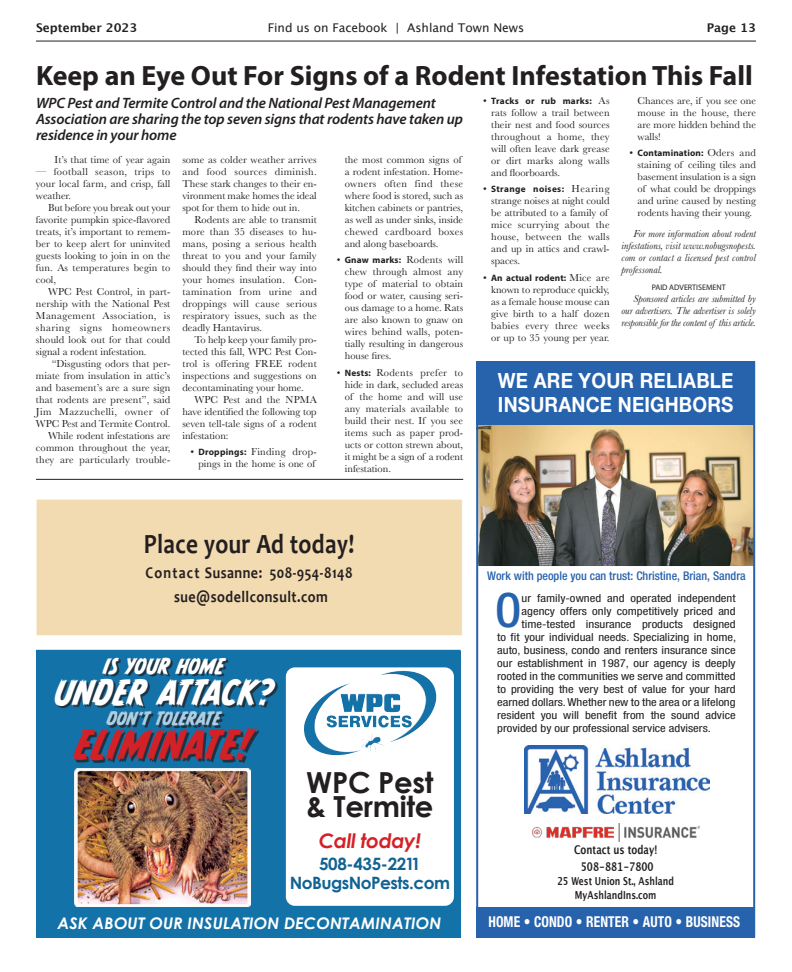
<style>
.page{position:relative;width:792px;height:972px;background:#fff}
.page>*{position:absolute;margin:0;border:0;box-sizing:border-box;transform-origin:0 0}
.t1{font:500 condensed 47.4px "Helvetica Neue";color:#2762ad}
.t2{font:37px "CC Monster Mash";letter-spacing:.02em;color:#d32127}
.t3{font:32px "CC Monster Mash";letter-spacing:.02em;color:#fff}
.t4{font:700 29px/24px "Century Gothic";letter-spacing:-.01em;color:#231f20}
.t5{font:700 28px "Myriad Pro";color:#231f20}
.t6{font:700 28px "Candara";letter-spacing:.015em;color:#231f20;scale:.83 1}
.t7{font:700 21px/24px "Helvetica Neue";letter-spacing:.01em;color:#fff;scale:.9 1}
.t8{font:italic 700 20px "Century Gothic";letter-spacing:-.02em;color:#d32127}
.t9{font:20px "CC Monster Mash";color:#fff}
.t10{font:700 17px/19px "Century Gothic";letter-spacing:-.03em;color:#116393;text-align:center}
.t11{font:17px "CC Monster Mash";color:#accee3}
.t12{font:700 16.3px/24.5px "Candara";letter-spacing:.035em;color:#231f20;text-align:center;scale:.86 1}
.t13{font:italic 700 16px "Century Gothic";letter-spacing:.01em;color:#fff}
.t14{font:italic 600 15px/16px "Myriad Pro";letter-spacing:-.01em;color:#231f20}
.t15{font:700 condensed 15px "Helvetica Neue";letter-spacing:.01em;color:#fff;scale:.9 1}
.t16{font:500 condensed 12px "Helvetica Neue";color:#2762ad}
.t17{font:12px "Lucida Grande";color:#231f20}
.t18{font:700 12px/17.6px "Lucida Grande";color:#231f20;text-align:center;scale:.77 1}
.t19{font:700 12px "Lucida Grande";color:#231f20}
.t20{font:condensed 11px "Helvetica Neue";color:#231f20;scale:1.15 1}
.t21{font:700 11px/14px "Lucida Grande";color:#231f20;text-align:center;scale:.77 1}
.t22{font:10.5px/12px "Baskerville";letter-spacing:.005em;color:#231f20;text-align:justify}
.t23{font:italic 10.5px/12px "Baskerville";letter-spacing:-.01em;color:#231f20;text-align:justify}
.t24{font:700 9.2px "Myriad Pro";letter-spacing:.02em;color:#231f20}
.t25{font:700 9.2px "Myriad Pro";letter-spacing:.04em;color:#231f20}
.t26{font:8px "Myriad Pro";color:#231f20}
.s1{font-family:"Baskerville";font-weight:400;font-size:10.5px}
.s2{font-family:"Myriad Pro";font-weight:700;font-size:9.2px}
</style>
<div class="page">
<hr style="left:36px;top:41px;width:720px;height:1px;background:#231f20">
<div style="left:36px;top:651px;width:425px;height:287px;background:#1372a8"></div>
<div style="left:286px;top:667px;width:168px;height:239px;background:#fff;border-radius:9px"></div>
<div style="left:36px;top:650px;width:425px;height:288px;border:2px solid #1372a8"></div>
<img style="left:304px;top:671px;width:133px;height:85px">
<div style="left:57px;top:660px;width:220px;height:103px;background:#231f20;opacity:.75"></div>
<img style="left:75px;top:768px;width:175px;height:138px">
<div style="left:36px;top:910px;width:424px;height:28px;background:#1372a8"></div>
<img style="left:479px;top:425px;width:273px;height:141px">
<img style="left:524px;top:746px;width:185px;height:68px">
<div style="left:476px;top:361px;width:279px;height:64px;background:#2762ad"></div>
<div style="left:476px;top:907px;width:279px;height:30px;background:#2762ad"></div>
<img style="left:532px;top:824px;width:167px;height:17px">
<hr style="left:36px;top:479px;width:427px;height:1px;background:#231f20">
<div style="left:36px;top:499px;width:426px;height:137px;background:#f2dab1"></div>
<div style="left:36px;top:499px;width:426px;height:137px;border:1px solid #fff"></div>
<p class="t19" style="left:36px;top:18px;width:103px">September 2023</p>
<p class="t17" style="left:268px;top:20px;width:258px">Find us on Facebook | Ashland Town News</p>
<p class="t19" style="left:707px;top:18px;width:51px">Page 13</p>
<h3 class="t5" style="left:36px;top:57px;width:718px">Keep an Eye Out For Signs of a Rodent Infestation This Fall</h3>
<h3 class="t14" style="left:36px;top:95px;width:428px">WPC Pest and Termite Control and the National Pest Management<br>Association are sharing the top seven signs that rodents have taken up residence in your home</h3>
<p class="t22" style="left:55px;top:153px;width:117px">It’s that time of year again</p>
<p class="t22" style="left:36px;top:165px;width:136px">— football season, trips to your local farm, and crisp, fall weather.</p>
<p class="t22" style="left:36px;top:201px;width:136px;text-indent:12px">But before you break out your favorite pumpkin spice-flavored treats, it’s important to remem&shy;ber to keep alert for uninvited guests looking to join in on the fun. As temperatures begin to cool,</p>
<p class="t22" style="left:36px;top:285px;width:136px;text-indent:12px">WPC Pest Control, in part&shy;nership with the National Pest Management Association, is sharing signs homeowners should look out for that could signal a rodent infestation.</p>
<p class="t22" style="left:36px;top:358px;width:136px;text-align:right">“Disgusting odors that per&shy;miate from insulation in attic’s and basement’s are a sure sign that rodents are present”, said<br>Jim Mazzuchelli, owner of<br>WPC Pest and Termite Control.<br>While rodent infestations are common throughout the year, they are particularly trouble-</p>
<p class="t22" style="left:638px;top:95px;width:120px">Chances are, if you see one mouse in the house, there are more hidden behind the walls!</p>
<p class="t24" style="left:630px;top:147px;width:128px"><span class="s1">•</span> Contamination: <span class="s1">Oders and</span></p>
<p class="t22" style="left:638px;top:159px;width:120px">staining of ceiling tiles and basement insulation is a sign of what could be droppings and urine caused by nesting rodents having their young.</p>
<p class="t23" style="left:622px;top:228px;width:136px;text-indent:12px">For more information about rodent infestations, visit www.nobugsnopests. com or contact a licensed pest control professonal.</p>
<p class="t26" style="left:652px;top:283px;width:75px">PAID ADVERTISEMENT</p>
<p class="t23" style="left:622px;top:293px;width:136px;text-indent:12px">Sponsored articles are submitted by our advertisers. The advertiser is solely responsible for the content of this article.</p>
<p class="t24" style="left:483px;top:95px;width:128px"><span class="s1">•</span> Tracks or rub marks: <span class="s1">As</span></p>
<p class="t22" style="left:491px;top:107px;width:120px">rats follow a trail between their nest and food sources throughout a home, they will often leave dark grease or dirt marks along walls and floorboards.</p>
<p class="t25" style="left:483px;top:183px;width:128px"><span class="s1">•</span> Strange noises: <span class="s1">Hearing</span></p>
<p class="t22" style="left:491px;top:195px;width:120px;text-align:left">strange noises at night could be attributed to a family of mice scurrying about the house, between the walls and up in attics and crawl&shy;spaces.</p>
<p class="t24" style="left:483px;top:272px;width:128px"><span class="s1">•</span> An actual rodent: <span class="s1">Mice are</span></p>
<p class="t22" style="left:491px;top:284px;width:120px">known to reproduce quickly, as a female house mouse can give birth to a half dozen babies every three weeks or up to 35 young per year.</p>
<p class="t22" style="left:345px;top:153px;width:120px;text-align:left">the most common signs of a rodent infestation. Home&shy;owners often find these where food is stored, such as kitchen cabinets or pantries, as well as under sinks, inside chewed cardboard boxes and along baseboards.</p>
<p class="t22" style="left:345px;top:254px;width:120px;text-indent:-8px">• <span class="s2">Gnaw marks:</span> Rodents will chew through almost any type of material to obtain food or water, causing seri&shy;ous damage to a home. Rats are also known to gnaw on wires behind walls, poten&shy;tially resulting in dangerous house fires.</p>
<p class="t22" style="left:345px;top:366px;width:120px;text-indent:-8px">• <span class="s2">Nests:</span> Rodents prefer to hide in dark, secluded areas of the home and will use any materials available to build their nest. If you see items such as paper prod&shy;ucts or cotton strewn about, it might be a sign of a rodent infestation.</p>
<p class="t22" style="left:182px;top:154px;width:136px">some as colder weather arrives and food sources diminish.<br>These stark changes to their en&shy;vironment make homes the ideal spot for them to hide out in.</p>
<p class="t22" style="left:182px;top:214px;width:136px;text-indent:12px">Rodents are able to transmit more than 35 diseases to hu&shy;mans, posing a serious health threat to you and your family should they find their way into your homes insulation. Con&shy;tamination from urine and droppings will cause serious respiratory issues, such as the deadly Hantavirus.</p>
<p class="t22" style="left:182px;top:334px;width:136px;text-indent:12px">To help keep your family pro&shy;tected this fall, WPC Pest Con&shy;trol is offering FREE rodent inspections and suggestions on decontaminating your home.</p>
<p class="t22" style="left:182px;top:394px;width:136px;text-indent:12px">WPC Pest and the NPMA have identified the following top seven tell-tale signs of a rodent infestation:</p>
<p class="t22" style="left:190px;top:446px;width:128px;text-align:right">• <span class="s2">Droppings:</span> Finding drop&shy;pings in the home is one of</p>
<h3 class="t7" style="left:498px;top:368px;width:263px">WE ARE YOUR RELIABLE<br>INSURANCE NEIGHBORS</h3>
<h3 class="t6" style="left:144px;top:526px;width:255px">Place your Ad today!</h3>
<h3 class="t12" style="left:146px;top:560px;width:242px">Contact Susanne: 508-954-8148 sue@sodellconsult.com</h3>
<h3 class="t9" style="left:103px;top:655px;width:122px">IS YOUR HOME</h3>
<h3 class="t3" style="left:54px;top:675px;width:221px">UNDER ATTACK?</h3>
<h3 class="t11" style="left:107px;top:709px;width:115px">DON’T TOLERATE</h3>
<h2 class="t2" style="left:75px;top:725px;width:179px">ELIMINATE!</h2>
<h3 class="t4" style="left:306px;top:770px;width:129px">WPC Pest &amp; Termite</h3>
<h3 class="t8" style="left:319px;top:828px;width:104px">Call today!</h3>
<h3 class="t10" style="left:290px;top:854px;width:162px">508-435-2211<br>NoBugsNoPests.com</h3>
<h3 class="t13" style="left:57px;top:913px;width:385px">ASK ABOUT OUR INSULATION DECONTAMINATION</h3>
<p class="t16" style="left:487px;top:569px;width:260px">Work with people you can trust: Christine, Brian, Sandra</p>
<h1 class="t1" style="left:495px;top:582px;width:28px">O</h1>
<p class="t20" style="left:522px;top:592px;width:188px">ur family-owned and operated independent</p>
<p class="t20" style="left:522px;top:605px;width:188px">agency offers only competitively priced and</p>
<p class="t20" style="left:522px;top:618px;width:188px">time-tested insurance products designed</p>
<p class="t20" style="left:497px;top:631px;width:209px">to fit your individual needs. Specializing in home,</p>
<p class="t20" style="left:497px;top:644px;width:209px">auto, business, condo and renters insurance since</p>
<p class="t20" style="left:497px;top:657px;width:209px">our establishment in 1987, our agency is deeply</p>
<p class="t20" style="left:497px;top:670px;width:209px">rooted in the communities we serve and committed</p>
<p class="t20" style="left:497px;top:683px;width:209px">to providing the very best of value for your hard</p>
<p class="t20" style="left:497px;top:696px;width:209px">earned dollars. Whether new to the area or a lifelong</p>
<p class="t20" style="left:497px;top:709px;width:209px">resident you will benefit from the sound advice</p>
<p class="t20" style="left:497px;top:722px;width:187px">provided by our professional service advisers.</p>
<p class="t18" style="left:574px;top:841px;width:110px">Contact us today!<br>508-881-7800</p>
<p class="t21" style="left:557px;top:874px;width:153px">25 West Union St., Ashland<br>MyAshlandIns.com</p>
<h3 class="t15" style="left:488px;top:913px;width:281px">HOME • CONDO • RENTER • AUTO • BUSINESS</h3>
</div>
